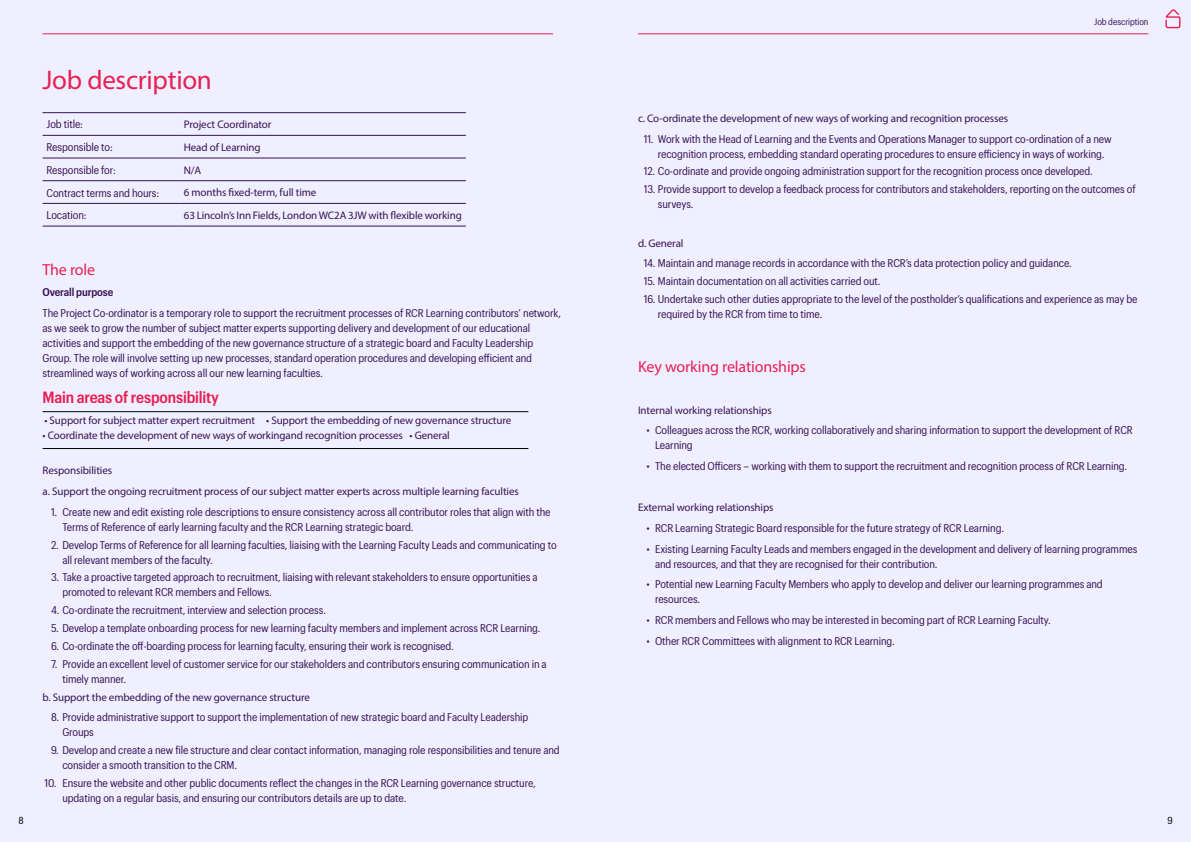
<style>
.page{position:relative;width:1191px;height:842px;background:#fff}
.page>*{position:absolute;margin:0;border:0;box-sizing:border-box;transform-origin:0 0}
.t1{font:27px "Myriad Pro";letter-spacing:-.01em;color:#e62154}
.t2{font:16px "Myriad Pro";letter-spacing:-.01em;color:#e62154}
.t3{font:600 16px "Graphik Compact";letter-spacing:-.01em;color:#e62154}
.t4{font:11px/15px "Graphik Compact";letter-spacing:-.01em;color:#361353}
.t5{font:11px/20.7px "Myriad Pro";letter-spacing:-.01em;color:#361353}
.t6{font:600 11px "Graphik Compact";letter-spacing:-.01em;color:#361353}
.t7{font:10px "Graphik Compact";color:#000}
.t8{font:9px "Graphik Compact";letter-spacing:-.01em;color:#361353}
</style>
<div class="page">
<div style="left:595px;top:0;width:596px;height:842px;background:#f0efff"></div>
<div style="left:0;top:0;width:595px;height:842px;background:#f0efff"></div>
<hr style="left:638px;top:33px;width:510px;height:1px;background:#e62154">
<hr style="left:43px;top:33px;width:510px;height:1px;background:#e62154">
<hr style="left:43px;top:135px;width:137px;height:1px;background:#361353">
<hr style="left:180px;top:135px;width:286px;height:1px;background:#361353">
<hr style="left:43px;top:158px;width:137px;height:1px;background:#361353">
<hr style="left:180px;top:158px;width:286px;height:1px;background:#361353">
<hr style="left:43px;top:181px;width:137px;height:1px;background:#361353">
<hr style="left:180px;top:181px;width:286px;height:1px;background:#361353">
<hr style="left:43px;top:203px;width:137px;height:1px;background:#361353">
<hr style="left:180px;top:203px;width:286px;height:1px;background:#361353">
<hr style="left:43px;top:112px;width:137px;height:1px;background:#361353">
<hr style="left:180px;top:112px;width:286px;height:1px;background:#361353">
<hr style="left:43px;top:226px;width:137px;height:1px;background:#361353">
<hr style="left:180px;top:226px;width:286px;height:1px;background:#361353">
<svg style="left:1165px;top:9px;width:16px;height:20px"></svg>
<hr style="left:43px;top:448px;width:485px;height:1px;background:#000">
<hr style="left:43px;top:411px;width:485px;height:1px;background:#000">
<h1 class="t1" style="left:43px;top:63px;width:171px">Job description</h1>
<p class="t4" style="left:47px;top:116px;width:38px">Job title:</p>
<p class="t5" style="left:184px;top:114px;width:89px">Project Coordinator</p>
<p class="t4" style="left:47px;top:139px;width:68px">Responsible to:</p>
<p class="t5" style="left:184px;top:137px;width:78px">Head of Learning</p>
<p class="t4" style="left:47px;top:162px;width:71px">Responsible for:</p>
<p class="t5" style="left:184px;top:160px;width:19px">N/A</p>
<p class="t4" style="left:47px;top:184px;width:114px">Contract terms and hours:</p>
<p class="t5" style="left:184px;top:182px;width:134px">6 months fixed-term, full time</p>
<p class="t4" style="left:47px;top:207px;width:42px">Location:</p>
<p class="t5" style="left:184px;top:205px;width:279px">63 Lincoln’s Inn Fields, London WC2A 3JW with flexible working</p>
<h2 class="t2" style="left:43px;top:260px;width:54px">The role</h2>
<p class="t6" style="left:43px;top:284px;width:72px">Overall purpose</p>
<p class="t4" style="left:43px;top:304px;width:520px">The Project Co-ordinator is a temporary role to support the recruitment processes of RCR Learning contributors’ network, as we seek to grow the number of subject matter experts supporting delivery and development of our educational activities and support the embedding of the new governance structure of a strategic board and Faculty Leadership Group. The role will involve setting up new processes, standard operation procedures and developing efficient and streamlined ways of working across all our new learning faculties.</p>
<h2 class="t3" style="left:43px;top:385px;width:178px">Main areas of responsibility</h2>
<p class="t5" style="left:44px;top:409px;width:468px">• Support for subject matter expert recruitment • Support the embedding of new governance structure</p>
<p class="t5" style="left:43px;top:424px;width:409px">• Coordinate the development of new ways of workingand recognition processes • General</p>
<p class="t5" style="left:43px;top:460px;width:478px">Responsibilities<br>a. Support the ongoing recruitment process of our subject matter experts across multiple learning faculties</p>
<p class="t4" style="left:62px;top:503px;width:489px;text-indent:-11px">1. Create new and edit existing role descriptions to ensure consistency across all contributor roles that align with the<br>Terms of Reference of early learning faculty and the RCR Learning strategic board.</p>
<p class="t4" style="left:62px;top:536px;width:496px;text-indent:-11px">2. Develop Terms of Reference for all learning faculties, liaising with the Learning Faculty Leads and communicating to all relevant members of the faculty.</p>
<p class="t4" style="left:62px;top:569px;width:477px;text-indent:-11px">3. Take a proactive targeted approach to recruitment, liaising with relevant stakeholders to ensure opportunities a promoted to relevant RCR members and Fellows.</p>
<p class="t4" style="left:51px;top:602px;width:276px">4. Co-ordinate the recruitment, interview and selection process.</p>
<p class="t4" style="left:51px;top:620px;width:491px">5. Develop a template onboarding process for new learning faculty members and implement across RCR Learning.</p>
<p class="t4" style="left:51px;top:638px;width:404px">6. Co-ordinate the off-boarding process for learning faculty, ensuring their work is recognised.</p>
<p class="t4" style="left:62px;top:655px;width:486px;text-indent:-11px">7. Provide an excellent level of customer service for our stakeholders and contributors ensuring communication in a timely manner.</p>
<p class="t5" style="left:43px;top:686px;width:269px">b. Support the embedding of the new governance structure</p>
<p class="t4" style="left:62px;top:709px;width:467px;text-indent:-11px">8. Provide administrative support to support the implementation of new strategic board and Faculty Leadership<br>Groups</p>
<p class="t4" style="left:62px;top:742px;width:499px;text-indent:-11px">9. Develop and create a new file structure and clear contact information, managing role responsibilities and tenure and consider a smooth transition to the CRM.</p>
<p class="t4" style="left:62px;top:775px;width:475px;text-indent:-18px">10. Ensure the website and other public documents reflect the changes in the RCR Learning governance structure, updating on a regular basis, and ensuring our contributors details are up to date.</p>
<p class="t8" style="left:1094px;top:15px;width:56px">Job description</p>
<p class="t5" style="left:638px;top:108px;width:372px">c. Co-ordinate the development of new ways of working and recognition processes</p>
<p class="t4" style="left:658px;top:130px;width:455px;text-indent:-14px">11. Work with the Head of Learning and the Events and Operations Manager to support co-ordination of a new recognition process, embedding standard operating procedures to ensure efficiency in ways of working.</p>
<p class="t4" style="left:643px;top:163px;width:451px">12. Co-ordinate and provide ongoing administration support for the recognition process once developed.</p>
<p class="t4" style="left:658px;top:181px;width:479px;text-indent:-14px">13. Provide support to develop a feedback process for contributors and stakeholders, reporting on the outcomes of surveys.</p>
<p class="t5" style="left:638px;top:233px;width:47px">d. General</p>
<p class="t4" style="left:643px;top:255px;width:430px">14. Maintain and manage records in accordance with the RCR’s data protection policy and guidance.</p>
<p class="t4" style="left:643px;top:273px;width:238px">15. Maintain documentation on all activities carried out.</p>
<p class="t4" style="left:658px;top:291px;width:481px;text-indent:-14px">16. Undertake such other duties appropriate to the level of the postholder’s qualifications and experience as may be required by the RCR from time to time.</p>
<h2 class="t2" style="left:638px;top:357px;width:169px">Key working relationships</h2>
<p class="t5" style="left:638px;top:399px;width:135px">Internal working relationships</p>
<p class="t4" style="left:655px;top:422px;width:479px;text-indent:-9px">• Colleagues across the RCR, working collaboratively and sharing information to support the development of RCR<br>Learning</p>
<p class="t4" style="left:646px;top:458px;width:482px">• The elected Officers – working with them to support the recruitment and recognition process of RCR Learning.</p>
<p class="t5" style="left:638px;top:497px;width:137px">External working relationships</p>
<p class="t4" style="left:646px;top:520px;width:359px">• RCR Learning Strategic Board responsible for the future strategy of RCR Learning.</p>
<p class="t4" style="left:655px;top:540px;width:484px;text-indent:-9px">• Existing Learning Faculty Leads and members engaged in the development and delivery of learning programmes and resources, and that they are recognised for their contribution.</p>
<p class="t4" style="left:655px;top:576px;width:449px;text-indent:-9px">• Potential new Learning Faculty Members who apply to develop and deliver our learning programmes and resources.</p>
<p class="t4" style="left:646px;top:612px;width:406px">• RCR members and Fellows who may be interested in becoming part of RCR Learning Faculty.</p>
<p class="t4" style="left:646px;top:632px;width:250px">• Other RCR Committees with alignment to RCR Learning.</p>
<p class="t7" style="left:18px;top:813px;width:7px">8</p>
<p class="t7" style="left:1167px;top:813px;width:7px">9</p>
</div>
